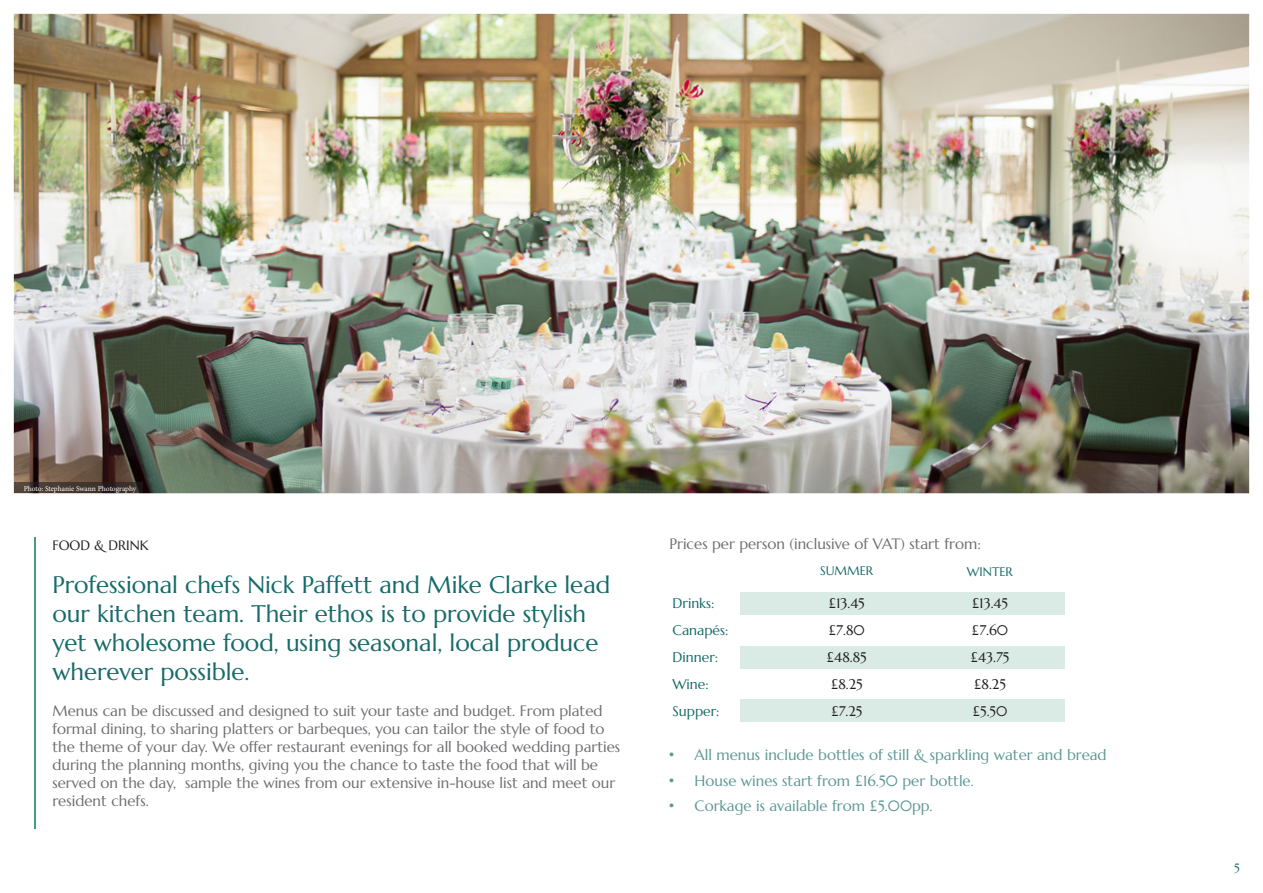
<style>
.page{position:relative;width:1263px;height:893px;background:#fff}
.page>*{position:absolute;margin:0;border:0;box-sizing:border-box;transform-origin:0 0}
.t1{font:24px/28.8px "Marcellus";color:#166a69}
.t2{font:15px/18px "Marcellus";color:#6f6c71}
.t3{font:15px "Marcellus";color:#5c9796}
.t4{font:13.95px "Marcellus";color:#231f20}
.t5{font:13.95px "Marcellus";color:#166a69}
.t6{font:13.5px "Marcellus";color:#231f20}
.t7{font:12.45px "Marcellus";color:#166a69}
.t8{font:12px "Marcellus";color:#166a69}
.t9{font:7.5px "Minion Pro";letter-spacing:-.005em;color:#fff}
</style>
<div class="page">
<img style="left:14px;top:14px;width:1235px;height:479px">
<svg style="left:14px;top:482px;width:128px;height:11px"></svg>
<hr style="left:34px;top:537px;width:2px;height:291px;background:#459b84">
<div style="left:740px;top:699px;width:325px;height:22px;background:#daebe6"></div>
<div style="left:740px;top:647px;width:325px;height:22px;background:#daebe6"></div>
<div style="left:740px;top:592px;width:325px;height:22px;background:#daebe6"></div>
<p class="t9" style="left:24px;top:483px;width:114px">Photo: Stephanie Swann Photography</p>
<p class="t6" style="left:52px;top:537px;width:98px">FOOD &amp; DRINK</p>
<p class="t1" style="left:52px;top:571px;width:559px">Professional chefs Nick Paffett and Mike Clarke lead our kitchen team. Their ethos is to provide stylish yet wholesome food, using seasonal, local produce wherever possible.</p>
<p class="t2" style="left:52px;top:702px;width:569px">Menus can be discussed and designed to suit your taste and budget. From plated formal dining, to sharing platters or barbeques, you can tailor the style of food to the theme of your day. We offer restaurant evenings for all booked wedding parties during the planning months, giving you the chance to taste the food that will be served on the day, sample the wines from our extensive in-house list and meet our resident chefs.</p>
<p class="t2" style="left:669px;top:535px;width:313px">Prices per person (inclusive of VAT) start from:</p>
<p class="t7" style="left:820px;top:563px;width:55px">SUMMER</p>
<p class="t7" style="left:967px;top:564px;width:47px">WINTER</p>
<p class="t4" style="left:972px;top:594px;width:38px">£13.45</p>
<p class="t4" style="left:972px;top:621px;width:38px">£7.60</p>
<p class="t4" style="left:970px;top:648px;width:40px">£43.75</p>
<p class="t4" style="left:974px;top:675px;width:34px">£8.25</p>
<p class="t4" style="left:972px;top:702px;width:36px">£5.50</p>
<p class="t3" style="left:667px;top:746px;width:441px">• All menus include bottles of still &amp; sparkling water and bread</p>
<p class="t3" style="left:667px;top:771px;width:308px">• House wines start from £16.50 per bottle.</p>
<p class="t3" style="left:667px;top:797px;width:267px">• Corkage is available from £5.00pp.</p>
<p class="t5" style="left:672px;top:594px;width:43px">Drinks:</p>
<p class="t5" style="left:672px;top:621px;width:57px">Canapés:</p>
<p class="t5" style="left:672px;top:648px;width:47px">Dinner:</p>
<p class="t5" style="left:672px;top:675px;width:38px">Wine:</p>
<p class="t5" style="left:672px;top:702px;width:48px">Supper:</p>
<p class="t4" style="left:829px;top:594px;width:38px">£13.45</p>
<p class="t4" style="left:828px;top:621px;width:38px">£7.80</p>
<p class="t4" style="left:826px;top:648px;width:42px">£48.85</p>
<p class="t4" style="left:831px;top:675px;width:34px">£8.25</p>
<p class="t4" style="left:831px;top:702px;width:33px">£7.25</p>
<p class="t8" style="left:1234px;top:861px;width:7px">5</p>
</div>
